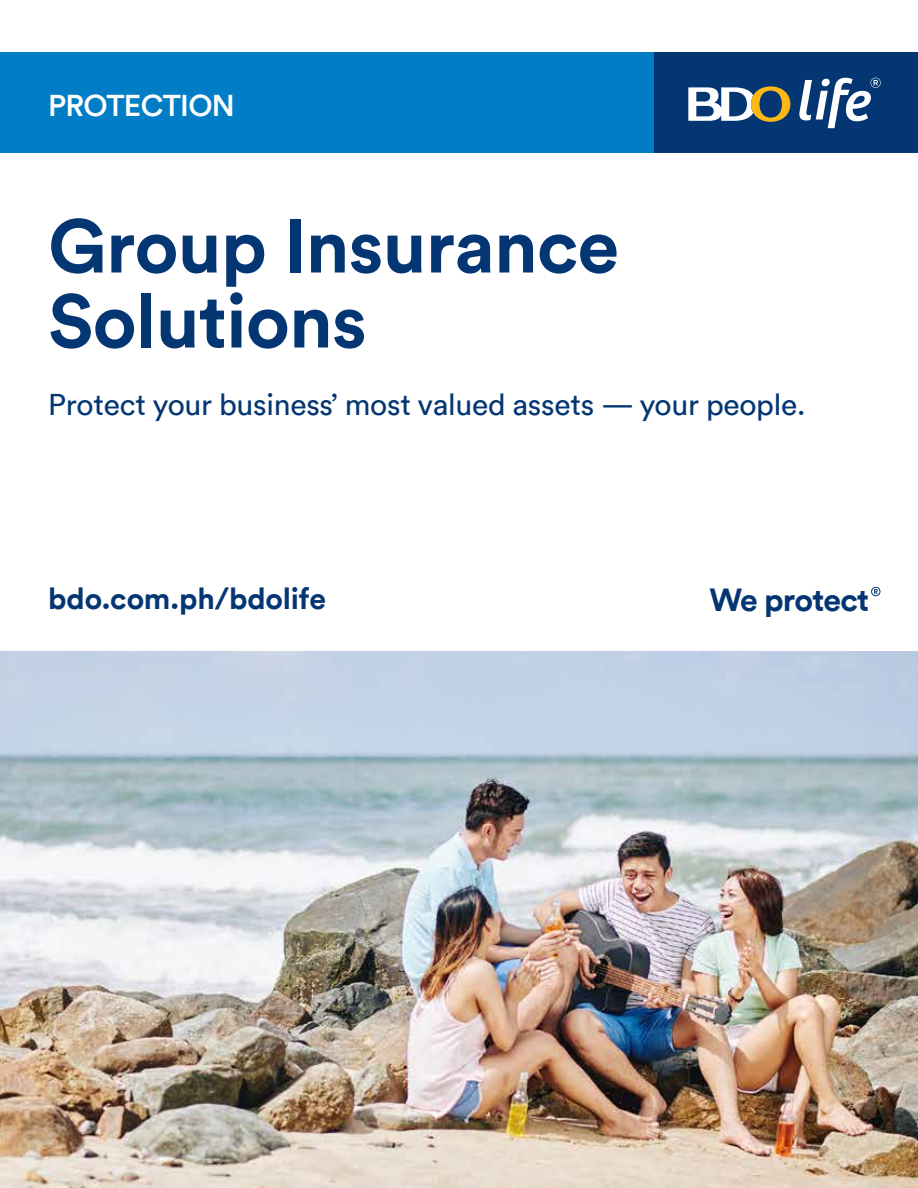
<style>
.page{position:relative;width:918px;height:1188px;background:#fff}
.page>*{position:absolute;margin:0;border:0;box-sizing:border-box;transform-origin:0 0}
.t1{font:700 75px/75px "Circular TT";letter-spacing:-.01em;color:#043673}
.t2{font:700 31.95px "Circular TT";letter-spacing:-.025em;color:#043673}
.t3{font:500 30.15px "Circular TT";letter-spacing:-.025em;color:#fff}
.t4{font:30px "Circular TT";letter-spacing:-.01em;color:#043673}
.t5{font:700 30px "Circular TT";letter-spacing:-.005em;color:#043673}
</style>
<div class="page">
<img style="left:0;top:651px;width:918px;height:537px">
<div style="left:0;top:53px;width:667px;height:100px;background:#007dc5"></div>
<div style="left:654px;top:53px;width:264px;height:100px;background:#043673"></div>
<svg style="left:688px;top:86px;width:102px;height:36px"></svg>
<svg style="left:799px;top:78px;width:82px;height:50px"></svg>
<svg style="left:871px;top:587px;width:9px;height:9px"></svg>
<p class="t3" style="left:48px;top:86px;width:188px">PROTECTION</p>
<h1 class="t1" style="left:48px;top:207px;width:572px">Group Insurance<br>Solutions</h1>
<p class="t4" style="left:48px;top:387px;width:759px">Protect your business’ most valued assets — your people.</p>
<p class="t5" style="left:48px;top:579px;width:279px">bdo.com.ph/bdolife</p>
<p class="t2" style="left:709px;top:579px;width:161px">We protect</p>
</div>
